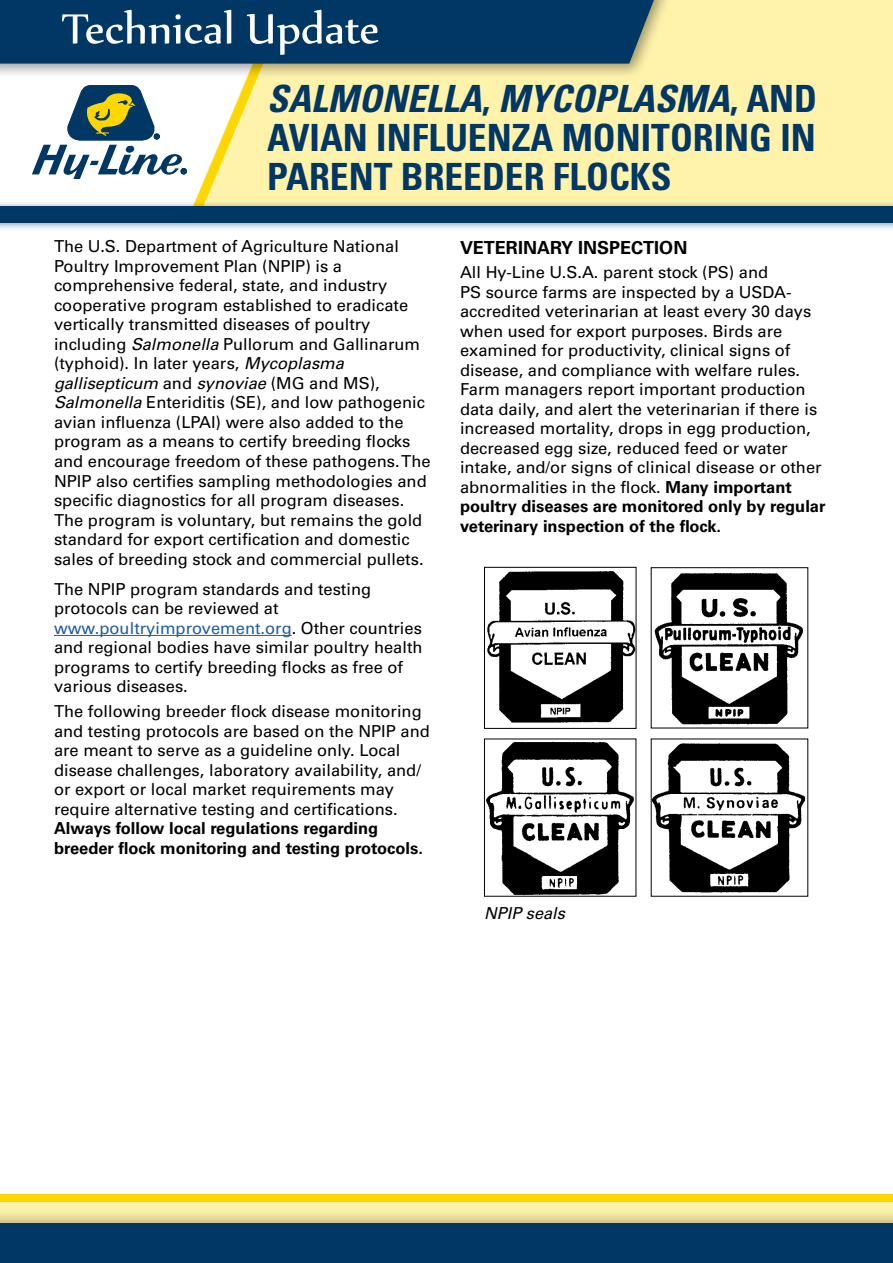
<style>
.page{position:relative;width:893px;height:1263px;background:#fff}
.page>*{position:absolute;margin:0;border:0;box-sizing:border-box;transform-origin:0 0}
.t1{font:51px "Nyala";color:#fff}
.t2{font:700 condensed 37.5px/39px "Univers LT Std";color:#003764;text-align:justify}
.t3{font:700 18px "Univers LT Std";color:#000}
.t4{font:16.5px/19.5px "Univers LT Std";color:#000}
.t5{font:700 16.5px/19.5px "Univers LT Std";color:#000}
.t6{font:italic 16.5px "Univers LT Std";color:#000}
.s1{font-style:italic}
.s2{color:#215e9e}
.s3{font-weight:700}
</style>
<div class="page">
<div style="left:0;top:1194px;width:893px;height:69px;background:#fff2ab"></div>
<div style="left:0;top:1194px;width:893px;height:8px;background:#ffd700"></div>
<div style="left:0;top:1207px;width:893px;height:56px;background:#000;opacity:.4"></div>
<div style="left:0;top:1223px;width:893px;height:40px;background:#003764"></div>
<div style="left:183px;top:0;width:710px;height:214px;background:#fff2ab"></div>
<div style="left:0;top:200px;width:893px;height:32px;background:#003764;opacity:.5"></div>
<div style="left:0;top:206px;width:893px;height:16px;background:#003764"></div>
<div style="left:0;top:0;width:673px;height:79px;background:#000;opacity:.4"></div>
<svg style="left:0;top:0;width:658px;height:206px"></svg>
<hr style="left:54px;top:635px;width:238px;height:1px;background:#215e9e">
<img style="left:487px;top:571px;width:147px;height:152px">
<div style="left:484px;top:567px;width:152px;height:162px;border:1px solid #000"></div>
<img style="left:654px;top:574px;width:149px;height:151px">
<img style="left:486px;top:742px;width:148px;height:152px">
<img style="left:653px;top:743px;width:152px;height:150px">
<h1 class="t1" style="left:62px;top:-2px;width:319px">Technical Update</h1>
<h2 class="t2" style="left:267px;top:79px;width:551px"><span class="s1">SALMONELLA</span>, <span class="s1">MYCOPLASMA</span>, AND AVIAN INFLUENZA MONITORING IN PARENT BREEDER FLOCKS</h2>
<p class="t4" style="left:54px;top:237px;width:378px">The U.S. Department of Agriculture National Poultry Improvement Plan (NPIP) is a comprehensive federal, state, and industry cooperative program established to eradicate vertically transmitted diseases of poultry including <span class="s1">Salmonella</span> Pullorum and Gallinarum (typhoid). In later years, <span class="s1">Mycoplasma gallisepticum</span> and <span class="s1">synoviae</span> (MG and MS), <span class="s1">Salmonella</span> Enteriditis (SE), and low pathogenic avian influenza (LPAI) were also added to the program as a means to certify breeding flocks and encourage freedom of these pathogens. The NPIP also certifies sampling methodologies and specific diagnostics for all program diseases.<br>The program is voluntary, but remains the gold standard for export certification and domestic sales of breeding stock and commercial pullets.</p>
<p class="t4" style="left:54px;top:579px;width:370px">The NPIP program standards and testing protocols can be reviewed at <span class="s2">www.poultryimprovement.org</span>. Other countries and regional bodies have similar poultry health programs to certify breeding flocks as free of various diseases.</p>
<p class="t4" style="left:54px;top:702px;width:377px">The following breeder flock disease monitoring and testing protocols are based on the NPIP and are meant to serve as a guideline only. Local disease challenges, laboratory availability, and/ or export or local market requirements may require alternative testing and certifications.</p>
<p class="t5" style="left:54px;top:819px;width:371px">Always follow local regulations regarding breeder flock monitoring and testing protocols.</p>
<p class="t3" style="left:460px;top:237px;width:229px">VETERINARY INSPECTION</p>
<p class="t4" style="left:460px;top:263px;width:367px">All Hy-Line U.S.A. parent stock (PS) and<br>PS source farms are inspected by a USDA&shy;accredited veterinarian at least every 30 days when used for export purposes. Birds are examined for productivity, clinical signs of disease, and compliance with welfare rules.<br>Farm managers report important production data daily, and alert the veterinarian if there is increased mortality, drops in egg production, decreased egg size, reduced feed or water intake, and/or signs of clinical disease or other abnormalities in the flock. <span class="s3">Many important poultry diseases are monitored only by regular veterinary inspection of the flock.</span></p>
<p class="t6" style="left:484px;top:903px;width:82px">NPIP seals</p>
</div>
